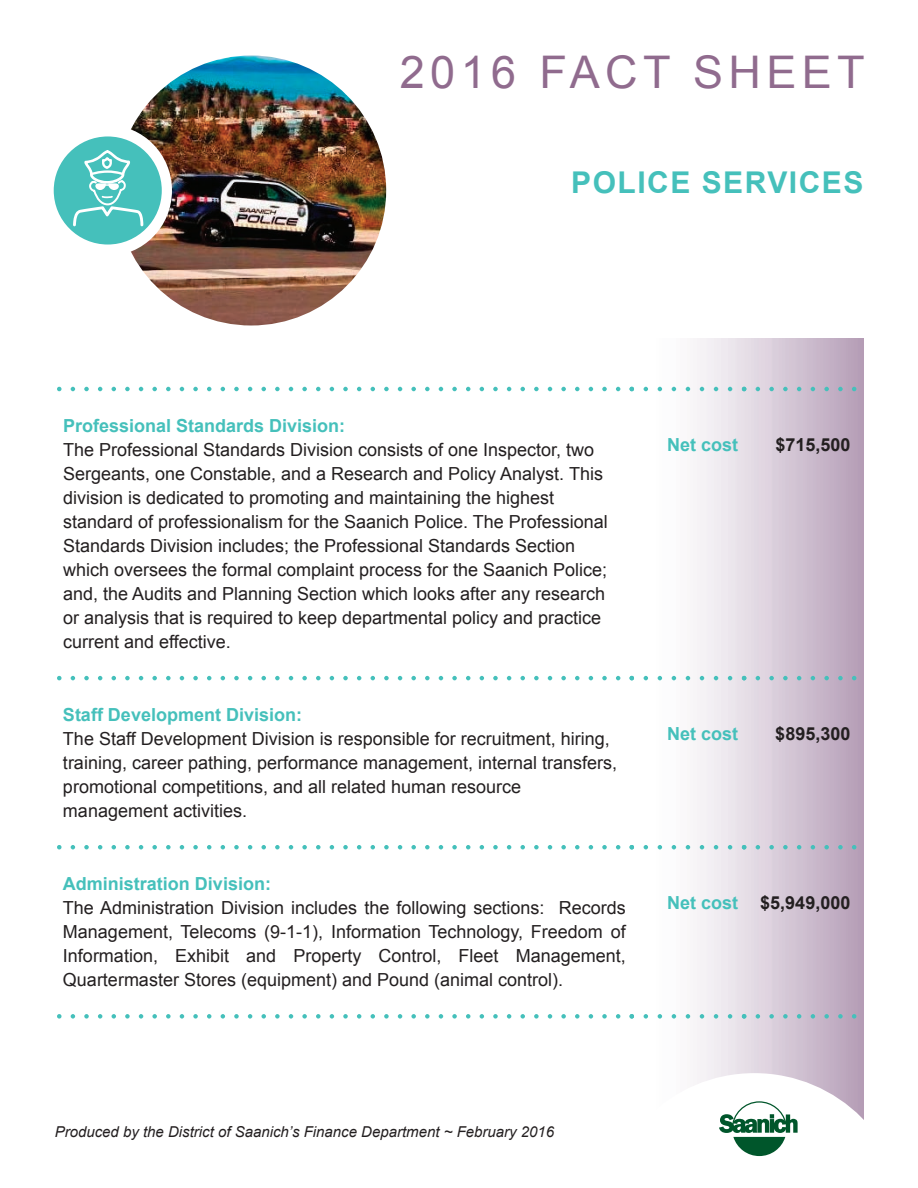
<style>
.page{position:relative;width:918px;height:1188px;background:#fff}
.page>*{position:absolute;margin:0;border:0;box-sizing:border-box;transform-origin:0 0}
.t1{font:45px "Arial";letter-spacing:.12em;color:#906b8e}
.t2{font:700 30px "Arial";letter-spacing:.05em;color:#45c0bb}
.t3{font:18px/24px "Arial";color:#231f20}
.t4{font:700 18px "Arial";color:#45c0bb}
.t5{font:700 18px "Arial";color:#231f20}
.t6{font:italic 15px "Arial";color:#231f20}
.s1{color:#45c0bb}
</style>
<div class="page">
<img style="left:116px;top:56px;width:270px;height:270px;border-radius:135px">
<div style="left:645px;top:339px;width:219px;height:849px;background:linear-gradient(to right,#fff,#b8a2ba)"></div>
<svg style="left:645px;top:1073px;width:219px;height:115px"></svg>
<div style="left:44px;top:125px;width:128px;height:131px;background:#fff;border-radius:50%"></div>
<div style="left:54px;top:136px;width:108px;height:109px;background:#45c0bb;border-radius:50%"></div>
<svg style="left:73px;top:150px;width:70px;height:76px"></svg>
<svg style="left:57px;top:387px;width:799px;height:4px"></svg>
<svg style="left:57px;top:676px;width:799px;height:4px"></svg>
<svg style="left:57px;top:845px;width:799px;height:4px"></svg>
<svg style="left:57px;top:1014px;width:799px;height:5px"></svg>
<h1 class="t1" style="left:400px;top:43px;width:466px">2016 FACT SHEET</h1>
<h2 class="t2" style="left:571px;top:163px;width:294px">POLICE SERVICES</h2>
<p class="t4" style="left:63px;top:414px;width:284px">Professional Standards Division:</p>
<p class="t3" style="left:63px;top:438px;width:546px">The Professional Standards Division consists of one Inspector, two Sergeants, one Constable, and a Research and Policy Analyst. This division is dedicated to promoting and maintaining the highest standard of professionalism for the Saanich Police. The Professional Standards Division includes; the Professional Standards Section which oversees the formal complaint process for the Saanich Police; and, the Audits and Planning Section which looks after any research or analysis that is required to keep departmental policy and practice current and effective.</p>
<p class="t4" style="left:667px;top:433px;width:73px">Net cost</p>
<p class="t5" style="left:775px;top:433px;width:77px">$715,500</p>
<p class="t4" style="left:63px;top:703px;width:241px">Staff Development Division:</p>
<p class="t3" style="left:63px;top:727px;width:556px">The Staff Development Division is responsible for recruitment, hiring, training, career pathing, performance management, internal transfers, promotional competitions, and all related human resource management activities.</p>
<p class="t4" style="left:667px;top:722px;width:73px">Net cost</p>
<p class="t5" style="left:775px;top:722px;width:77px">$895,300</p>
<p class="t4" style="left:63px;top:872px;width:210px">Administration Division:</p>
<p class="t3" style="left:63px;top:896px;width:564px;text-align:justify">The Administration Division includes the following sections: Records Management, Telecoms (9-1-1), Information Technology, Freedom of Information, Exhibit and Property Control, Fleet Management, Quartermaster Stores (equipment) and Pound (animal control).</p>
<p class="t5" style="left:667px;top:891px;width:185px"><span class="s1">Net cost</span> $5,949,000</p>
<p class="t6" style="left:55px;top:1122px;width:501px">Produced by the District of Saanich’s Finance Department ~ February 2016</p>
</div>
